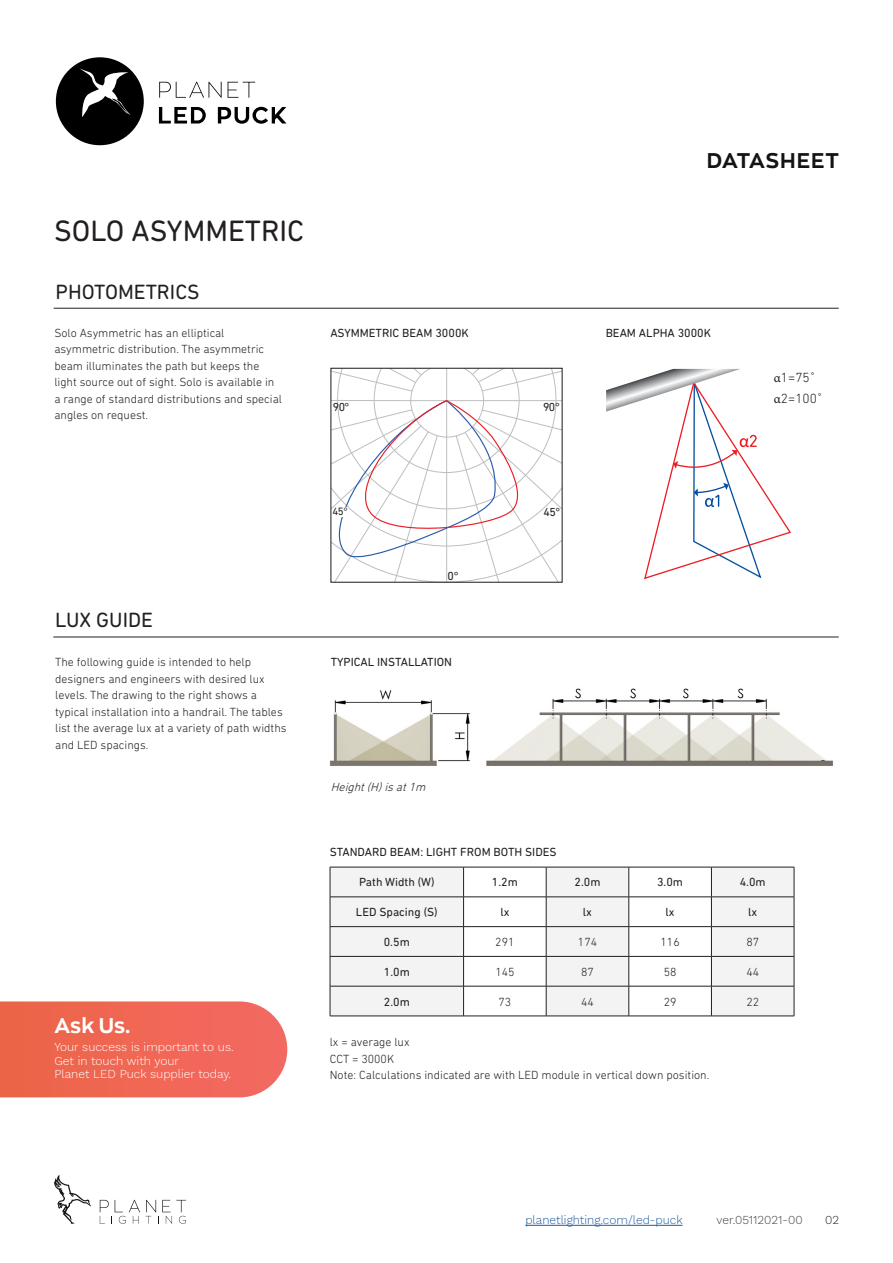
<style>
.page{position:relative;width:893px;height:1263px;background:#fff}
.page>*{position:absolute;margin:0;border:0;box-sizing:border-box;transform-origin:0 0}
.t1{font:30px "DIN Next Rounded LT Pro";color:#231f20}
.t2{font:21px "DIN Next Rounded LT Pro";color:#231f20}
.t3{font:700 21px "Zona Pro";letter-spacing:.05em;color:#141416}
.t4{font:700 21px "Zona Pro";color:#fff}
.t5{font:300 13.5px/21px "DIN Next Rounded LT Pro";color:#231f20}
.t6{font:300 12px/16.5px "DIN Next Rounded LT Pro";color:#231f20}
.t7{font:12px "DIN Next Rounded LT Pro";color:#231f20}
.t8{font:300 12px/13.5px "Work Sans";color:#fff}
.t9{font:300 12px "Work Sans";color:#215e9f}
.t10{font:300 12px "Work Sans";color:#414142}
.t11{font:italic 300 12px "DIN Next Rounded LT Pro";color:#231f20}
.t12{font:300 12px "Work Sans";color:#231f20}
.t13{font:11.85px "DIN Next Rounded LT Pro";color:#231f20}
.t14{font:10.8px "DIN Next Rounded LT Pro";color:#231f20}
.s1{font-family:"Minion Pro";font-weight:400}
</style>
<div class="page">
<svg style="left:159px;top:82px;width:63px;height:16px"></svg>
<svg style="left:228px;top:82px;width:27px;height:16px"></svg>
<svg style="left:159px;top:107px;width:47px;height:16px"></svg>
<svg style="left:218px;top:107px;width:68px;height:17px"></svg>
<svg style="left:56px;top:57px;width:88px;height:88px"></svg>
<svg style="left:100px;top:1200px;width:86px;height:24px"></svg>
<svg style="left:54px;top:1175px;width:37px;height:49px"></svg>
<hr style="left:525px;top:1225px;width:158px;height:1px;background:#215e9f">
<svg style="left:332px;top:370px;width:229px;height:211px"></svg>
<div style="left:330px;top:368px;width:233px;height:215px;border:1px solid #231f20"></div>
<div style="left:334px;top:507px;width:13px;height:10px;background:#fff"></div>
<img style="left:330px;top:688px;width:503px;height:78px">
<hr style="left:53px;top:637px;width:786px;height:1px;background:#231f20">
<hr style="left:54px;top:308px;width:785px;height:1px;background:#231f20">
<div style="left:331px;top:868px;width:463px;height:148px;background:#f4f3f3"></div>
<svg style="left:463px;top:868px;width:249px;height:148px"></svg>
<hr style="left:330px;top:956px;width:134px;height:1px;background:#231f20">
<hr style="left:464px;top:956px;width:82px;height:1px;background:#231f20">
<hr style="left:463px;top:956px;width:1px;height:30px;background:#231f20">
<hr style="left:546px;top:956px;width:83px;height:1px;background:#231f20">
<hr style="left:546px;top:956px;width:1px;height:30px;background:#231f20">
<hr style="left:629px;top:956px;width:82px;height:1px;background:#231f20">
<hr style="left:629px;top:956px;width:1px;height:30px;background:#231f20">
<hr style="left:711px;top:956px;width:83px;height:1px;background:#231f20">
<hr style="left:711px;top:956px;width:1px;height:30px;background:#231f20">
<hr style="left:794px;top:956px;width:1px;height:30px;background:#231f20">
<hr style="left:330px;top:986px;width:134px;height:1px;background:#231f20">
<hr style="left:464px;top:986px;width:82px;height:1px;background:#231f20">
<hr style="left:463px;top:986px;width:1px;height:30px;background:#231f20">
<hr style="left:546px;top:986px;width:83px;height:1px;background:#231f20">
<hr style="left:546px;top:986px;width:1px;height:30px;background:#231f20">
<hr style="left:629px;top:986px;width:82px;height:1px;background:#231f20">
<hr style="left:629px;top:986px;width:1px;height:30px;background:#231f20">
<hr style="left:711px;top:986px;width:83px;height:1px;background:#231f20">
<hr style="left:711px;top:986px;width:1px;height:30px;background:#231f20">
<hr style="left:794px;top:986px;width:1px;height:30px;background:#231f20">
<hr style="left:330px;top:1016px;width:134px;height:1px;background:#231f20">
<hr style="left:464px;top:1016px;width:82px;height:1px;background:#231f20">
<hr style="left:546px;top:1016px;width:83px;height:1px;background:#231f20">
<hr style="left:629px;top:1016px;width:82px;height:1px;background:#231f20">
<hr style="left:711px;top:1016px;width:83px;height:1px;background:#231f20">
<hr style="left:330px;top:956px;width:1px;height:30px;background:#231f20">
<hr style="left:330px;top:986px;width:1px;height:30px;background:#231f20">
<hr style="left:330px;top:867px;width:134px;height:1px;background:#231f20">
<hr style="left:330px;top:867px;width:1px;height:30px;background:#231f20">
<hr style="left:464px;top:867px;width:82px;height:1px;background:#231f20">
<hr style="left:546px;top:867px;width:83px;height:1px;background:#231f20">
<hr style="left:629px;top:867px;width:82px;height:1px;background:#231f20">
<hr style="left:711px;top:867px;width:83px;height:1px;background:#231f20">
<hr style="left:794px;top:867px;width:1px;height:30px;background:#231f20">
<hr style="left:330px;top:896px;width:134px;height:1px;background:#231f20">
<svg style="left:330px;top:897px;width:1px;height:59px"></svg>
<hr style="left:464px;top:896px;width:82px;height:1px;background:#231f20">
<hr style="left:546px;top:896px;width:83px;height:1px;background:#231f20">
<hr style="left:629px;top:896px;width:82px;height:1px;background:#231f20">
<hr style="left:711px;top:896px;width:83px;height:1px;background:#231f20">
<svg style="left:794px;top:897px;width:1px;height:59px"></svg>
<hr style="left:330px;top:926px;width:134px;height:1px;background:#231f20">
<hr style="left:464px;top:926px;width:82px;height:1px;background:#231f20">
<hr style="left:546px;top:926px;width:83px;height:1px;background:#231f20">
<hr style="left:629px;top:926px;width:82px;height:1px;background:#231f20">
<hr style="left:711px;top:926px;width:83px;height:1px;background:#231f20">
<svg style="left:606px;top:369px;width:185px;height:211px"></svg>
<svg style="left:0;top:1001px;width:287px;height:96px;background:#f06c5a"></svg>
<h1 class="t1" style="left:54px;top:213px;width:252px">SOLO ASYMMETRIC</h1>
<h2 class="t2" style="left:56px;top:280px;width:145px">PHOTOMETRICS</h2>
<p class="t6" style="left:54px;top:324px;width:229px">Solo Asymmetric has an elliptical asymmetric distribution. The asymmetric beam illuminates the path but keeps the light source out of sight. Solo is available in a range of standard distributions and special angles on request.</p>
<h2 class="t3" style="left:707px;top:147px;width:134px">DATASHEET</h2>
<p class="t7" style="left:330px;top:326px;width:140px">ASYMMETRIC BEAM 3000K</p>
<p class="t7" style="left:606px;top:326px;width:107px">BEAM ALPHA 3000K</p>
<p class="t13" style="left:333px;top:400px;width:18px">90°</p>
<p class="t13" style="left:543px;top:400px;width:19px">90°</p>
<p class="t5" style="left:774px;top:367px;width:50px"><span class="s1">α</span>1=75˚ <span class="s1">α</span>2=100˚</p>
<h2 class="t2" style="left:55px;top:608px;width:99px">LUX GUIDE</h2>
<p class="t6" style="left:55px;top:653px;width:233px">The following guide is intended to help designers and engineers with desired lux levels. The drawing to the right shows a typical installation into a handrail. The tables list the average lux at a variety of path widths and LED spacings.</p>
<h2 class="t4" style="left:54px;top:1012px;width:77px">Ask Us.</h2>
<p class="t8" style="left:54px;top:1040px;width:181px">Your success is important to us.<br>Get in touch with your<br>Planet LED Puck supplier today.</p>
<p class="t14" style="left:332px;top:505px;width:17px">45°</p>
<p class="t13" style="left:448px;top:569px;width:13px">0°</p>
<p class="t7" style="left:331px;top:655px;width:123px">TYPICAL INSTALLATION</p>
<p class="t11" style="left:331px;top:780px;width:100px">Height(H)isat1m</p>
<p class="t13" style="left:544px;top:505px;width:19px">45°</p>
<p class="t7" style="left:330px;top:844px;width:228px">STANDARD BEAM: LIGHT FROM BOTH SIDES</p>
<p class="t7" style="left:359px;top:875px;width:77px">Path Width (W)</p>
<p class="t7" style="left:492px;top:875px;width:27px">1.2m</p>
<p class="t7" style="left:574px;top:875px;width:27px">2.0m</p>
<p class="t7" style="left:657px;top:875px;width:27px">3.0m</p>
<p class="t7" style="left:740px;top:875px;width:27px">4.0m</p>
<p class="t7" style="left:356px;top:905px;width:83px">LED Spacing (S)</p>
<p class="t7" style="left:500px;top:905px;width:11px">lx</p>
<p class="t7" style="left:583px;top:905px;width:11px">lx</p>
<p class="t7" style="left:666px;top:905px;width:11px">lx</p>
<p class="t7" style="left:748px;top:905px;width:11px">lx</p>
<p class="t7" style="left:384px;top:935px;width:27px">0.5m</p>
<p class="t6" style="left:495px;top:933px;width:21px">291</p>
<p class="t6" style="left:578px;top:933px;width:21px">174</p>
<p class="t6" style="left:661px;top:933px;width:21px">116</p>
<p class="t6" style="left:746px;top:933px;width:14px">87</p>
<p class="t7" style="left:384px;top:965px;width:27px">1.0m</p>
<p class="t6" style="left:495px;top:963px;width:21px">145</p>
<p class="t6" style="left:581px;top:963px;width:14px">87</p>
<p class="t6" style="left:664px;top:963px;width:14px">58</p>
<p class="t6" style="left:746px;top:963px;width:14px">44</p>
<p class="t7" style="left:384px;top:994px;width:27px">2.0m</p>
<p class="t6" style="left:498px;top:993px;width:14px">73</p>
<p class="t6" style="left:581px;top:993px;width:14px">44</p>
<p class="t6" style="left:664px;top:993px;width:14px">29</p>
<p class="t6" style="left:746px;top:993px;width:14px">22</p>
<p class="t6" style="left:330px;top:1034px;width:381px">lx = average lux<br>CCT = 3000K<br>Note: Calculations indicated are with LED module in vertical down position.</p>
<p class="t9" style="left:525px;top:1211px;width:159px">planetlighting.com/led-puck</p>
<p class="t10" style="left:716px;top:1211px;width:88px">ver.05112021-00</p>
<p class="t12" style="left:825px;top:1211px;width:16px">02</p>
</div>
